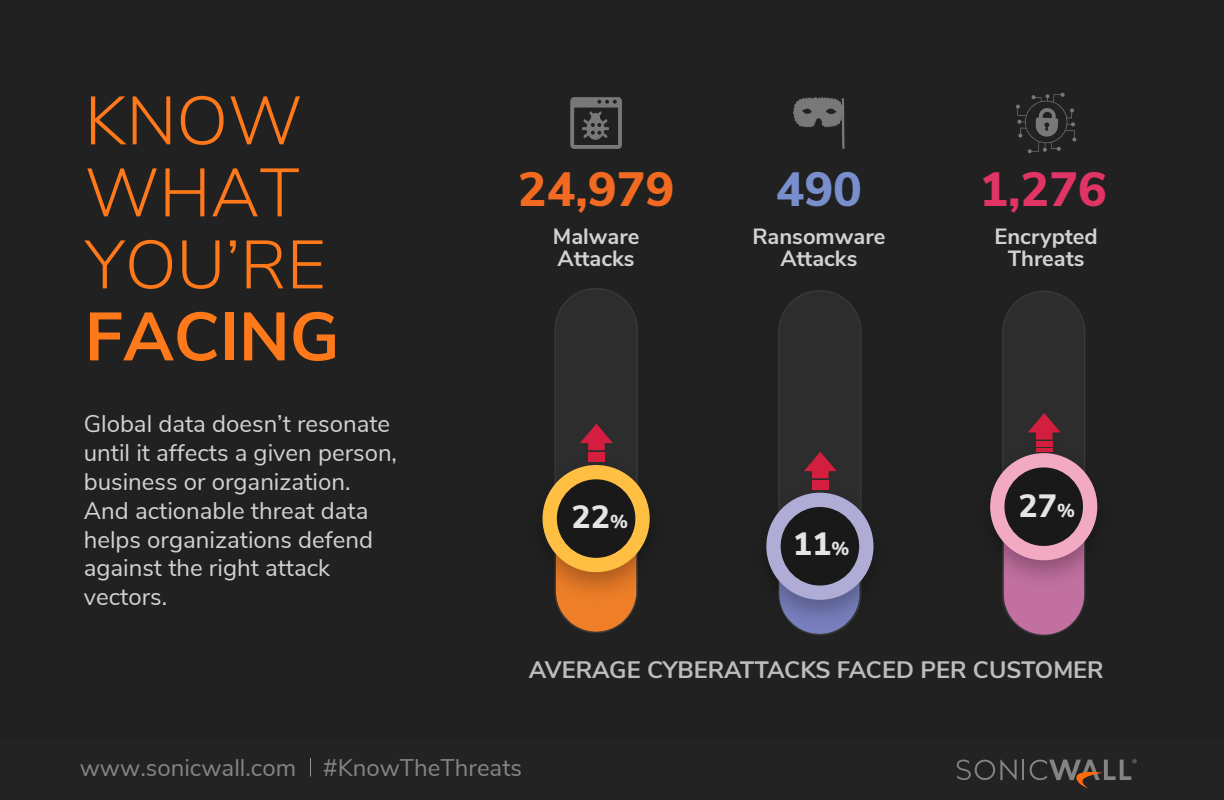
<style>
.page{position:relative;width:1224px;height:800px;background:#212121}
.page>*{position:absolute;margin:0;border:0;box-sizing:border-box;transform-origin:0 0}
.t1{font:300 68px/72px "Nunito Sans";color:#ff791a}
.t2{font:700 68px "Nunito Sans";color:#ff791a}
.t3{font:800 48px "Nunito Sans";color:#f26a21}
.t4{font:800 48px "Nunito Sans";color:#e03465}
.t5{font:800 48px "Nunito Sans";color:#798ecc}
.t6{font:800 32.2px "Nunito Sans";color:#e5e5e5}
.t7{font:24px/28.8px "Nunito Sans";color:#d0d2d3}
.t8{font:24px "Nunito Sans";color:#848484}
.t9{font:700 23.8px "Nunito Sans";color:#bbbdbf}
.t10{font:700 22px/22px "Nunito Sans";color:#d0d2d3;text-align:center}
.s1{font-size:18.8px}
</style>
<div class="page">
<svg style="left:570px;top:97px;width:52px;height:52px"></svg>
<svg style="left:1016px;top:93px;width:60px;height:60px"></svg>
<svg style="left:793px;top:97px;width:52px;height:52px"></svg>
<div style="left:766px;top:493px;width:108px;height:107px;background:#afadd6;border-radius:50%"></div>
<svg style="left:778px;top:290px;width:84px;height:345px"></svg>
<div style="left:812px;top:480px;width:17px;height:5px;background:#d31e3f"></div>
<hr style="left:812px;top:487px;width:17px;height:3px;background:#d31e3f">
<div style="left:990px;top:453px;width:107px;height:107px;background:#f1aac1;border-radius:50%"></div>
<svg style="left:1002px;top:291px;width:83px;height:345px"></svg>
<div style="left:1036px;top:441px;width:16px;height:6px;background:#d31e3f"></div>
<hr style="left:1036px;top:448px;width:16px;height:3px;background:#d31e3f">
<hr style="left:1022px;top:760px;width:2px;height:20px;background:#848484">
<svg style="left:957px;top:760px;width:60px;height:20px"></svg>
<svg style="left:1030px;top:759px;width:107px;height:30px"></svg>
<div style="left:543px;top:465px;width:107px;height:107px;background:#febf43;border-radius:50%"></div>
<svg style="left:554px;top:288px;width:84px;height:345px"></svg>
<div style="left:588px;top:452px;width:17px;height:5px;background:#d31e3f"></div>
<hr style="left:588px;top:459px;width:17px;height:3px;background:#d31e3f">
<svg style="left:310px;top:758px;width:1px;height:18px"></svg>
<h1 class="t1" style="left:85px;top:81px;width:243px">KNOW<br>WHAT<br>YOU’RE</h1>
<h1 class="t2" style="left:85px;top:287px;width:256px">FACING</h1>
<p class="t7" style="left:84px;top:408px;width:315px">Global data doesn’t resonate until it affects a given person, business or organization.<br>And actionable threat data helps organizations defend against the right attack vectors.</p>
<h2 class="t3" style="left:518px;top:154px;width:158px">24,979</h2>
<p class="t10" style="left:553px;top:224px;width:88px;text-align:left">Malware<br>Attacks</p>
<h2 class="t5" style="left:776px;top:154px;width:88px">490</h2>
<p class="t10" style="left:752px;top:224px;width:135px">Ransomware<br>Attacks</p>
<h3 class="t6" style="left:571px;top:493px;width:58px">22<span class="s1">%</span></h3>
<h3 class="t6" style="left:793px;top:520px;width:58px">11<span class="s1">%</span></h3>
<h2 class="t4" style="left:979px;top:154px;width:129px">1,276</h2>
<p class="t10" style="left:994px;top:224px;width:105px">Encrypted<br>Threats</p>
<h3 class="t6" style="left:1019px;top:482px;width:58px">27<span class="s1">%</span></h3>
<p class="t9" style="left:529px;top:652px;width:577px">AVERAGE CYBERATTACKS FACED PER CUSTOMER</p>
<p class="t8" style="left:80px;top:750px;width:218px">www.sonicwall.com</p>
<p class="t8" style="left:323px;top:750px;width:200px">#KnowTheThreats</p>
</div>
